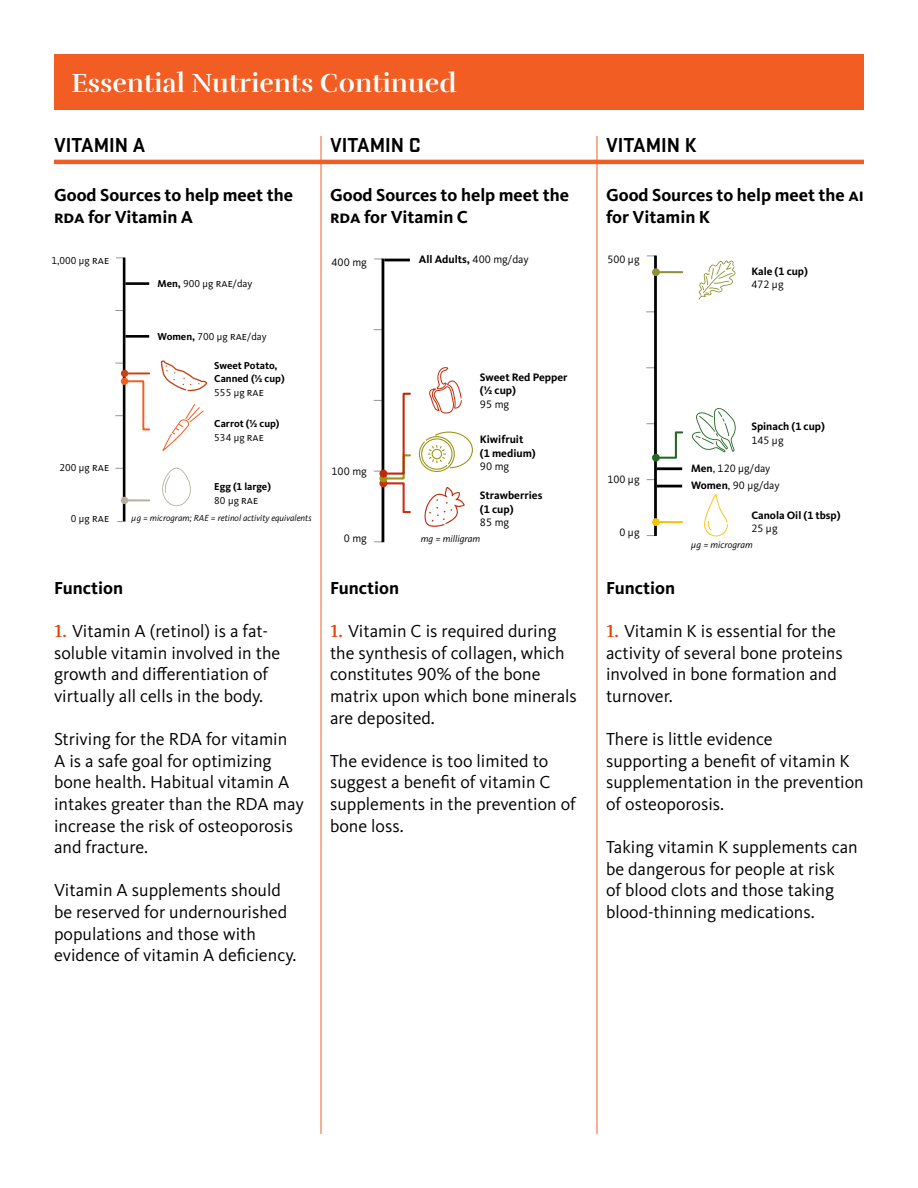
<style>
.page{position:relative;width:918px;height:1188px;background:#fff}
.page>*{position:absolute;margin:0;border:0;box-sizing:border-box;transform-origin:0 0}
.t1{font:27px "Rufina Stencil Bold";color:#fff}
.t2{font:700 21px "Stratum 2";color:#000}
.t3{font:18px/21.6px "Kievit Pro";color:#000}
.t4{font:700 18px/21.6px "Kievit Pro";color:#000}
.t5{font:700 11.25px/13.5px "Kievit Pro";color:#000}
.t6{font:11.25px "Kievit Pro";color:#000}
.t7{font:11.1px/17.2px "Kievit Pro";color:#000}
.t8{font:700 11.1px "Kievit Pro";color:#000}
.t9{font:10.35px "Kievit Pro";color:#000}
.t10{font:700 10.35px/14.1px "Kievit Pro";color:#000}
.t11{font:italic 9.75px "Kievit Pro";color:#000}
.t12{font:italic 9.15px "Kievit Pro";color:#000}
.s1{font-size:11.7px}
.s2{font-weight:700}
.s3{font-weight:400}
.s4{font-weight:400;font-size:11.7px}
.s5{font-family:"Rufina Stencil Bold";color:#df4505}
</style>
<div class="page">
<hr style="left:54px;top:160px;width:810px;height:4px;background:#f15d22">
<div style="left:54px;top:54px;width:810px;height:56px;background:#f15d22"></div>
<hr style="left:321px;top:136px;width:1px;height:998px;background:#f15d22">
<hr style="left:597px;top:136px;width:1px;height:998px;background:#f15d22">
<hr style="left:125px;top:335px;width:24px;height:3px;background:#000">
<hr style="left:125px;top:282px;width:24px;height:3px;background:#000">
<hr style="left:123px;top:258px;width:2px;height:263px;background:#000">
<svg style="left:115px;top:379px;width:36px;height:52px"></svg>
<div style="left:121px;top:378px;width:7px;height:7px;background:#f15d22;border-radius:50%"></div>
<hr style="left:124px;top:499px;width:25px;height:2px;background:#b4afa0">
<div style="left:121px;top:497px;width:7px;height:7px;background:#b4afa0;border-radius:50%"></div>
<hr style="left:124px;top:372px;width:25px;height:2px;background:#c34517">
<div style="left:121px;top:370px;width:7px;height:7px;background:#c34517;border-radius:50%"></div>
<svg style="left:162px;top:404px;width:42px;height:47px"></svg>
<svg style="left:162px;top:468px;width:29px;height:38px"></svg>
<svg style="left:161px;top:360px;width:46px;height:31px"></svg>
<hr style="left:384px;top:259px;width:26px;height:2px;background:#000">
<hr style="left:382px;top:259px;width:2px;height:283px;background:#000">
<svg style="left:374px;top:392px;width:37px;height:122px"></svg>
<div style="left:379px;top:470px;width:8px;height:8px;background:#bc2b0b;border-radius:50%"></div>
<svg style="left:429px;top:367px;width:33px;height:47px"></svg>
<svg style="left:419px;top:432px;width:54px;height:40px"></svg>
<svg style="left:424px;top:487px;width:41px;height:40px"></svg>
<hr style="left:657px;top:467px;width:25px;height:3px;background:#000">
<hr style="left:654px;top:256px;width:3px;height:280px;background:#000">
<hr style="left:656px;top:271px;width:26px;height:2px;background:#90903a">
<div style="left:652px;top:268px;width:8px;height:8px;background:#90903a;border-radius:50%"></div>
<svg style="left:654px;top:430px;width:30px;height:29px"></svg>
<div style="left:652px;top:454px;width:8px;height:8px;background:#266726;border-radius:50%"></div>
<hr style="left:656px;top:521px;width:26px;height:2px;background:#f9c20a">
<div style="left:652px;top:518px;width:8px;height:8px;background:#f9c20a;border-radius:50%"></div>
<hr style="left:657px;top:485px;width:25px;height:2px;background:#000">
<svg style="left:704px;top:494px;width:24px;height:42px"></svg>
<svg style="left:692px;top:408px;width:44px;height:44px"></svg>
<svg style="left:699px;top:261px;width:37px;height:39px"></svg>
<h1 class="t1" style="left:71px;top:67px;width:387px">Essential Nutrients Continued</h1>
<p class="t2" style="left:54px;top:130px;width:93px">VITAMIN A</p>
<p class="t2" style="left:606px;top:130px;width:92px">VITAMIN K</p>
<p class="t4" style="left:54px;top:184px;width:241px">Good Sources to help meet the rda for Vitamin A</p>
<p class="t4" style="left:606px;top:184px;width:259px">Good Sources to help meet the ai for Vitamin K</p>
<p class="t2" style="left:330px;top:130px;width:92px">VITAMIN C</p>
<p class="t4" style="left:330px;top:184px;width:241px">Good Sources to help meet the rda for Vitamin C</p>
<p class="t9" style="left:52px;top:254px;width:59px">1,000 µg <span class="s1">rae</span></p>
<p class="t9" style="left:60px;top:462px;width:51px">200 µg <span class="s1">rae</span></p>
<p class="t9" style="left:71px;top:512px;width:40px">0 µg <span class="s1">rae</span></p>
<p class="t9" style="left:158px;top:277px;width:96px"><span class="s2">Men,</span> 900 µg <span class="s1">rae</span>/day</p>
<p class="t9" style="left:158px;top:330px;width:110px"><span class="s2">Women,</span> 700 µg <span class="s1">rae</span>/day</p>
<p class="t10" style="left:214px;top:360px;width:72px;line-height:12.5px">Sweet Potato,<br>Canned (½ cup)</p>
<p class="t9" style="left:214px;top:386px;width:51px">555 µg <span class="s1">rae</span></p>
<p class="t10" style="left:214px;top:416px;width:67px">Carrot (½ cup)<br><span class="s3">534 µg</span> <span class="s4">rae</span></p>
<p class="t10" style="left:214px;top:480px;width:58px">Egg (1 large)<br><span class="s3">80 µg</span> <span class="s4">rae</span></p>
<p class="t12" style="left:132px;top:512px;width:182px">µg = microgram; RAE = retinol activity equivalents</p>
<p class="t4" style="left:54px;top:577px;width:71px">Function</p>
<p class="t3" style="left:54px;top:620px;width:228px"><span class="s5">1.</span> Vitamin A (retinol) is a fat&shy;soluble vitamin involved in the growth and differentiation of virtually all cells in the body.</p>
<p class="t3" style="left:54px;top:728px;width:251px">Striving for the RDA for vitamin<br>A is a safe goal for optimizing bone health. Habitual vitamin A intakes greater than the RDA may increase the risk of osteoporosis and fracture.</p>
<p class="t3" style="left:54px;top:879px;width:244px">Vitamin A supplements should be reserved for undernourished populations and those with evidence of vitamin A deficiency.</p>
<p class="t6" style="left:332px;top:256px;width:37px">400 mg</p>
<p class="t6" style="left:332px;top:464px;width:37px">100 mg</p>
<p class="t6" style="left:344px;top:532px;width:25px">0 mg</p>
<p class="t5" style="left:419px;top:253px;width:111px">All Adults, <span class="s3">400 mg/day</span></p>
<p class="t5" style="left:480px;top:370px;width:89px">Sweet Red Pepper (½ cup)</p>
<p class="t6" style="left:480px;top:397px;width:31px">95 mg</p>
<p class="t5" style="left:480px;top:433px;width:57px">Kiwifruit (1 medium)</p>
<p class="t6" style="left:480px;top:460px;width:31px">90 mg</p>
<p class="t5" style="left:480px;top:489px;width:64px">Strawberries (1 cup)</p>
<p class="t6" style="left:480px;top:516px;width:31px">85 mg</p>
<p class="t11" style="left:421px;top:533px;width:61px">mg = milligram</p>
<p class="t4" style="left:330px;top:577px;width:71px">Function</p>
<p class="t3" style="left:330px;top:620px;width:248px"><span class="s5">1.</span> Vitamin C is required during the synthesis of collagen, which constitutes 90% of the bone matrix upon which bone minerals are deposited.</p>
<p class="t3" style="left:330px;top:750px;width:247px">The evidence is too limited to suggest a benefit of vitamin C supplements in the prevention of bone loss.</p>
<p class="t7" style="left:607px;top:251px;width:34px">500 µg</p>
<p class="t8" style="left:751px;top:264px;width:58px">Kale (1 cup)</p>
<p class="t7" style="left:751px;top:276px;width:34px">472 µg</p>
<p class="t7" style="left:607px;top:471px;width:34px">100 µg</p>
<p class="t7" style="left:619px;top:523px;width:22px">0 µg</p>
<p class="t8" style="left:751px;top:420px;width:75px">Spinach (1 cup)</p>
<p class="t7" style="left:751px;top:431px;width:34px">145 µg</p>
<p class="t7" style="left:691px;top:460px;width:90px"><span class="s2">Men</span>, 120 µg/day<br><span class="s2">Women</span>, 90 µg/day</p>
<p class="t8" style="left:751px;top:509px;width:91px">Canola Oil (1 tbsp)</p>
<p class="t7" style="left:751px;top:520px;width:28px">25 µg</p>
<p class="t11" style="left:691px;top:539px;width:63px">µg = microgram</p>
<p class="t4" style="left:606px;top:577px;width:71px">Function</p>
<p class="t3" style="left:606px;top:620px;width:238px"><span class="s5">1.</span> Vitamin K is essential for the activity of several bone proteins involved in bone formation and turnover.</p>
<p class="t3" style="left:606px;top:728px;width:259px">There is little evidence<br>supporting a benefit of vitamin K supplementation in the prevention of osteoporosis.</p>
<p class="t3" style="left:606px;top:836px;width:253px">Taking vitamin K supplements can be dangerous for people at risk<br>of blood clots and those taking blood-thinning medications.</p>
</div>
